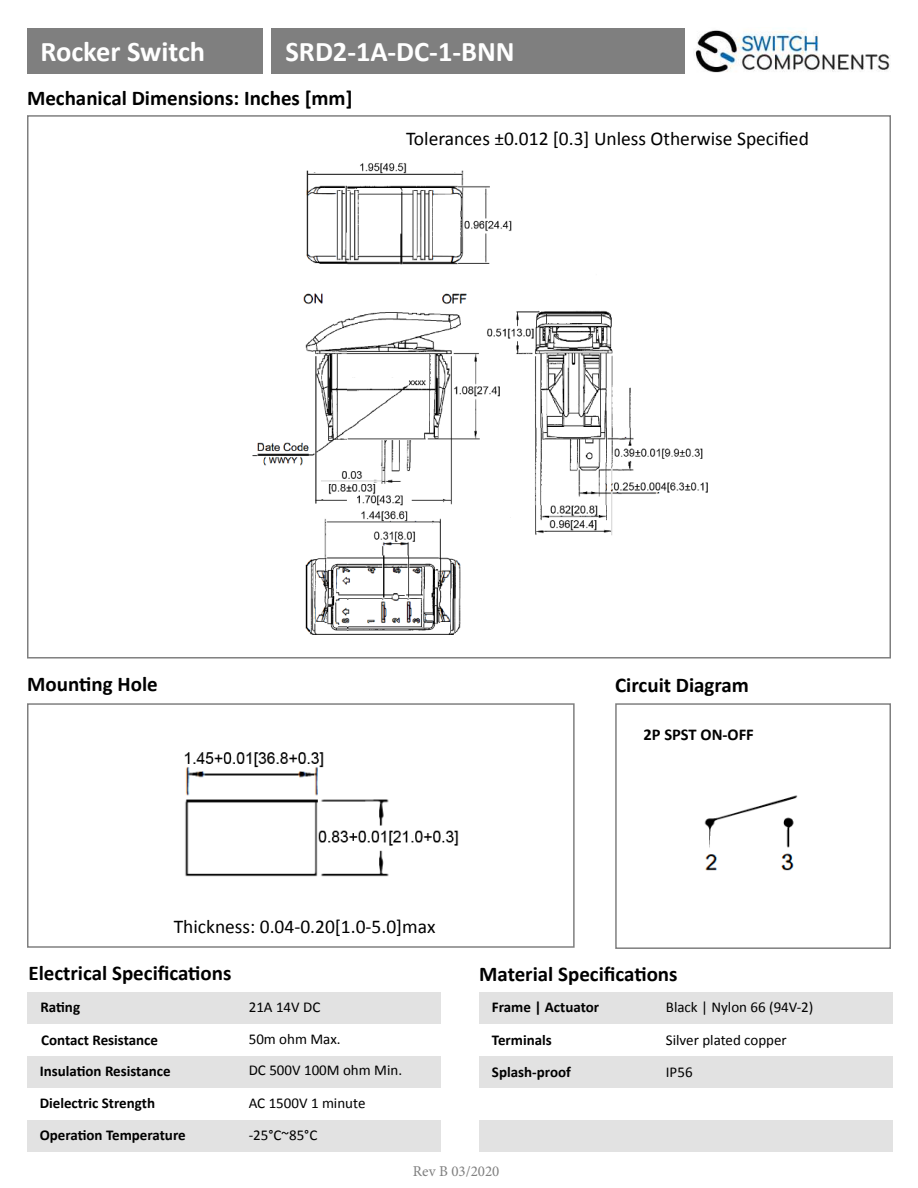
<style>
.page{position:relative;width:918px;height:1188px;background:#fff}
.page>*{position:absolute;margin:0;border:0;box-sizing:border-box;transform-origin:0 0}
.t1{font:700 28.5px "Calibri";color:#fff}
.t2{font:700 21px "Calibri";color:#000}
.t3{font:19.5px "Calibri";color:#000}
.t4{font:700 16.5px "Calibri";color:#000}
.t5{font:700 15px/32.1px "Calibri";color:#000}
.t6{font:15px/32.1px "Calibri";color:#000}
.t7{font:15px "Minion Pro";color:#7f7f7f}
</style>
<div class="page">
<img style="left:695px;top:30px;width:196px;height:43px">
<div style="left:27px;top:29px;width:236px;height:45px;background:#7f7f7f"></div>
<div style="left:27px;top:703px;width:548px;height:245px;border:2px solid #7f7f7f"></div>
<div style="left:615px;top:703px;width:276px;height:246px;border:2px solid #7f7f7f"></div>
<div style="left:27px;top:992px;width:414px;height:31px;background:#e2e2e2"></div>
<div style="left:479px;top:992px;width:414px;height:31px;background:#e2e2e2"></div>
<div style="left:27px;top:1056px;width:414px;height:32px;background:#e2e2e2"></div>
<div style="left:479px;top:1056px;width:414px;height:32px;background:#e2e2e2"></div>
<div style="left:27px;top:1120px;width:414px;height:32px;background:#e2e2e2"></div>
<div style="left:479px;top:1120px;width:414px;height:32px;background:#e2e2e2"></div>
<div style="left:271px;top:28px;width:414px;height:46px;background:#7f7f7f"></div>
<img style="left:184px;top:752px;width:275px;height:125px">
<img style="left:704px;top:795px;width:94px;height:76px">
<img style="left:252px;top:163px;width:456px;height:472px">
<h1 class="t1" style="left:40px;top:31px;width:166px">Rocker Switch</h1>
<h1 class="t1" style="left:286px;top:31px;width:231px">SRD2-1A-DC-1-BNN</h1>
<h2 class="t2" style="left:27px;top:91px;width:327px">Mechanical Dimensions: Inches [mm]</h2>
<h3 class="t3" style="left:406px;top:126px;width:404px">Tolerances ±0.012 [0.3] Unless Otherwise Speci昀椀ed</h3>
<h2 class="t2" style="left:27px;top:669px;width:132px">Moun琀椀ng Hole</h2>
<h2 class="t2" style="left:615px;top:671px;width:135px">Circuit Diagram</h2>
<h3 class="t3" style="left:174px;top:919px;width:263px">Thickness: 0.04-0.20[1.0-5.0]max</h3>
<p class="t4" style="left:644px;top:728px;width:112px">2P SPST ON-OFF</p>
<h2 class="t2" style="left:29px;top:958px;width:205px">Electrical Speci昀椀ca琀椀ons</h2>
<h2 class="t2" style="left:479px;top:959px;width:200px">Material Speci昀椀ca琀椀ons</h2>
<p class="t5" style="left:40px;top:990px;width:119px;line-height:33px">Ra琀椀ng<br>Contact Resistance</p>
<p class="t5" style="left:40px;top:1055px;width:148px">Insula琀椀on Resistance<br>Dielectric Strength<br>Opera琀椀on Temperature</p>
<p class="t5" style="left:492px;top:990px;width:109px">Frame | Actuator</p>
<p class="t6" style="left:249px;top:992px;width:73px">21A 14V DC</p>
<p class="t6" style="left:666px;top:992px;width:149px">Black | Nylon 66 (94V-2)</p>
<p class="t6" style="left:666px;top:1024px;width:123px">Silver plated copper<br>IP56</p>
<p class="t6" style="left:249px;top:1089px;width:118px">AC 1500V 1 minute -25°C~85°C</p>
<p class="t6" style="left:249px;top:1024px;width:93px">50m ohm Max.</p>
<p class="t5" style="left:492px;top:1026px;width:81px">Terminals<br>Splash-proof</p>
<p class="t6" style="left:249px;top:1055px;width:155px">DC 500V 100M ohm Min.</p>
<p class="t7" style="left:413px;top:1162px;width:88px">Rev B 03/2020</p>
</div>
